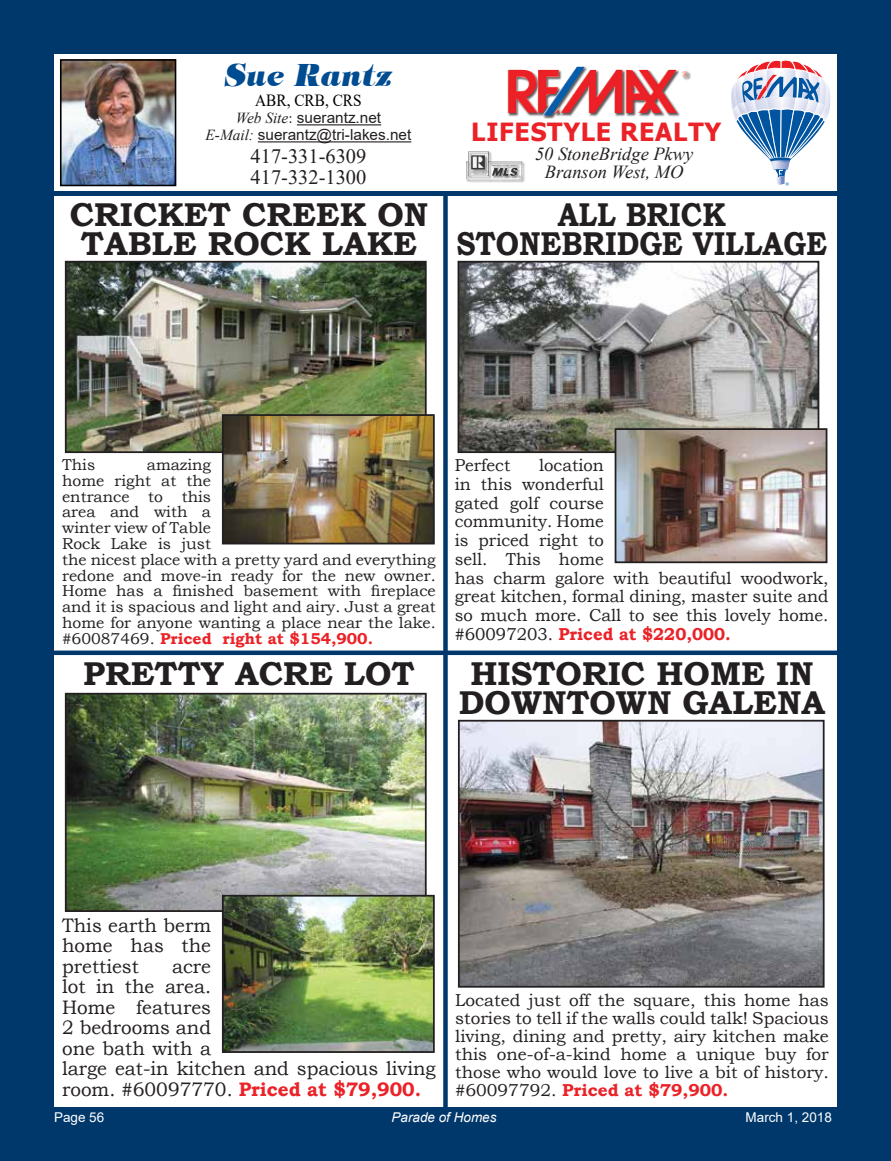
<style>
.page{position:relative;width:891px;height:1161px;background:#00386c}
.page>*{position:absolute;margin:0;border:0;box-sizing:border-box;transform-origin:0 0}
.t1{font:700 33px/28.5px "Bookman Old Style";color:#231f20;text-align:center}
.t2{font:700 33px/28.5px "Bookman Old Style";color:#231f20;text-align:center;scale:.88 1}
.t3{font:30.6px "Timpani Heavy";color:#004c91;scale:.9 1}
.t4{font:700 25.05px "Tahoma";letter-spacing:.03em;color:#eb2227}
.t5{font:20.4px/21.3px "Times New Roman";color:#231f20}
.t6{font:19.5px/20.5px "Bookman Old Style";color:#231f20;text-align:justify}
.t7{font:italic 18.3px/18.3px "Times New Roman";color:#231f20;text-align:center}
.t8{font:17.25px/18.8px "Bookman Old Style";color:#231f20}
.t9{font:17.1px "Times New Roman";color:#000002;scale:.9 1}
.t10{font:15.75px/15.8px "Bookman Old Style";color:#231f20}
.t11{font:15.3px/17px "Arial";color:#231f20;text-align:center}
.t12{font:13.5px "Arial";color:#fff}
.t13{font:italic 13.5px "Arial";color:#fff}
.s1{font-family:"Times New Roman";font-style:italic}
.s2{font-family:"Times New Roman"}
.s3{font-weight:700;color:#eb2227}
</style>
<div class="page">
<div style="left:54px;top:54px;width:783px;height:136px;background:#fff"></div>
<div style="left:466px;top:151px;width:60px;height:31px;background:#231f20;opacity:.55"></div>
<img style="left:466px;top:151px;width:56px;height:28px">
<svg style="left:731px;top:60px;width:100px;height:126px"></svg>
<hr style="left:297px;top:124px;width:84px;height:1px;background:#231f20">
<hr style="left:258px;top:141px;width:153px;height:1px;background:#231f20">
<img style="left:63px;top:62px;width:110px;height:121px">
<div style="left:60px;top:59px;width:116px;height:127px;border:2px solid #000002"></div>
<div style="left:508px;top:66px;width:183px;height:53px;background:#231f20;opacity:.75"></div>
<img style="left:508px;top:67px;width:180px;height:48px">
<div style="left:54px;top:197px;width:783px;height:910px;background:#fff"></div>
<hr style="left:54px;top:651px;width:783px;height:4px;background:#00386c">
<div style="left:443px;top:193px;width:5px;height:914px;background:#00386c"></div>
<img style="left:68px;top:264px;width:356px;height:186px">
<div style="left:65px;top:261px;width:362px;height:192px;border:2px solid #231f20"></div>
<img style="left:225px;top:417px;width:207px;height:124px">
<div style="left:222px;top:414px;width:213px;height:130px;border:2px solid #231f20"></div>
<img style="left:461px;top:264px;width:355px;height:186px">
<div style="left:458px;top:261px;width:361px;height:192px;border:2px solid #231f20"></div>
<img style="left:618px;top:431px;width:206px;height:129px">
<div style="left:615px;top:428px;width:212px;height:135px;border:2px solid #231f20"></div>
<img style="left:68px;top:696px;width:356px;height:213px">
<div style="left:65px;top:693px;width:362px;height:219px;border:2px solid #231f20"></div>
<img style="left:225px;top:898px;width:207px;height:152px">
<div style="left:222px;top:895px;width:213px;height:158px;border:2px solid #231f20"></div>
<img style="left:461px;top:723px;width:361px;height:262px">
<div style="left:458px;top:720px;width:367px;height:268px;border:2px solid #231f20"></div>
<h2 class="t3" style="left:224px;top:56px;width:189px">Sue Rantz</h2>
<p class="t9" style="left:255px;top:88px;width:120px">ABR, CRB, CRS</p>
<p class="t11" style="left:206px;top:109px;width:207px"><span class="s1">Web Site</span><span class="s2">:</span> suerantz.net<br><span class="s1">E-Mail:</span> suerantz@tri-lakes.net</p>
<p class="t5" style="left:251px;top:145px;width:117px">417-331-6309<br>417-332-1300</p>
<p class="t7" style="left:535px;top:144px;width:160px">50 StoneBridge Pkwy<br>Branson West, MO</p>
<h3 class="t4" style="left:471px;top:114px;width:251px">LIFESTYLE REALTY</h3>
<h1 class="t1" style="left:70px;top:200px;width:360px">CRICKET CREEK ON<br>TABLE ROCK LAKE</h1>
<h1 class="t2" style="left:456px;top:200px;width:423px">ALL BRICK<br>STONEBRIDGE VILLAGE</h1>
<p class="t10" style="left:62px;top:457px;width:35px">This</p>
<p class="t10" style="left:62px;top:457px;width:375px;text-indent:85px">amazing<br>home right at the<br>entrance to this<br>area and with a<br>winter view of Table<br>Rock Lake is just<br>the nicest place with a pretty yard and everything redone and move-in ready for the new owner.<br>Home has a finished basement with fireplace and it is spacious and light and airy. Just a great home for anyone wanting a place near the lake. #60087469. <span class="s3">PRICED RIGHT AT $154,900.</span></p>
<p class="t8" style="left:455px;top:456px;width:375px;text-indent:84px">location<br>in this wonderful<br>gated golf course<br>community. Home<br>is priced right to<br>sell. This home<br>has charm galore with beautiful woodwork, great kitchen, formal dining, master suite and so much more. Call to see this lovely home. #60097203. <span class="s3">PRICED AT $220,000.</span></p>
<p class="t8" style="left:455px;top:456px;width:57px">Perfect</p>
<h1 class="t1" style="left:83px;top:659px;width:333px">PRETTY ACRE LOT</h1>
<h1 class="t1" style="left:459px;top:659px;width:368px">HISTORIC HOME IN<br>DOWNTOWN GALENA</h1>
<p class="t6" style="left:62px;top:915px;width:151px">This earth berm home has the prettiest</p>
<p class="t6" style="left:62px;top:956px;width:375px;text-align:left;text-indent:110px">acre<br>lot in the area.<br>Home features<br>2 bedrooms and<br>one bath with a<br>large eat-in kitchen and spacious living room. #60097770. <span class="s3">PRICED AT $79,900.</span></p>
<p class="t8" style="left:455px;top:992px;width:375px;line-height:18px;text-align:justify">Located just off the square, this home has stories to tell if the walls could talk! Spacious living, dining and pretty, airy kitchen make this one-of-a-kind home a unique buy for those who would love to live a bit of history. #60097792. <span class="s3">PRICED AT $79,900.</span></p>
<p class="t12" style="left:54px;top:1108px;width:52px">Page 56</p>
<p class="t13" style="left:392px;top:1109px;width:107px">Parade of Homes</p>
<p class="t12" style="left:746px;top:1108px;width:88px">March 1, 2018</p>
</div>
